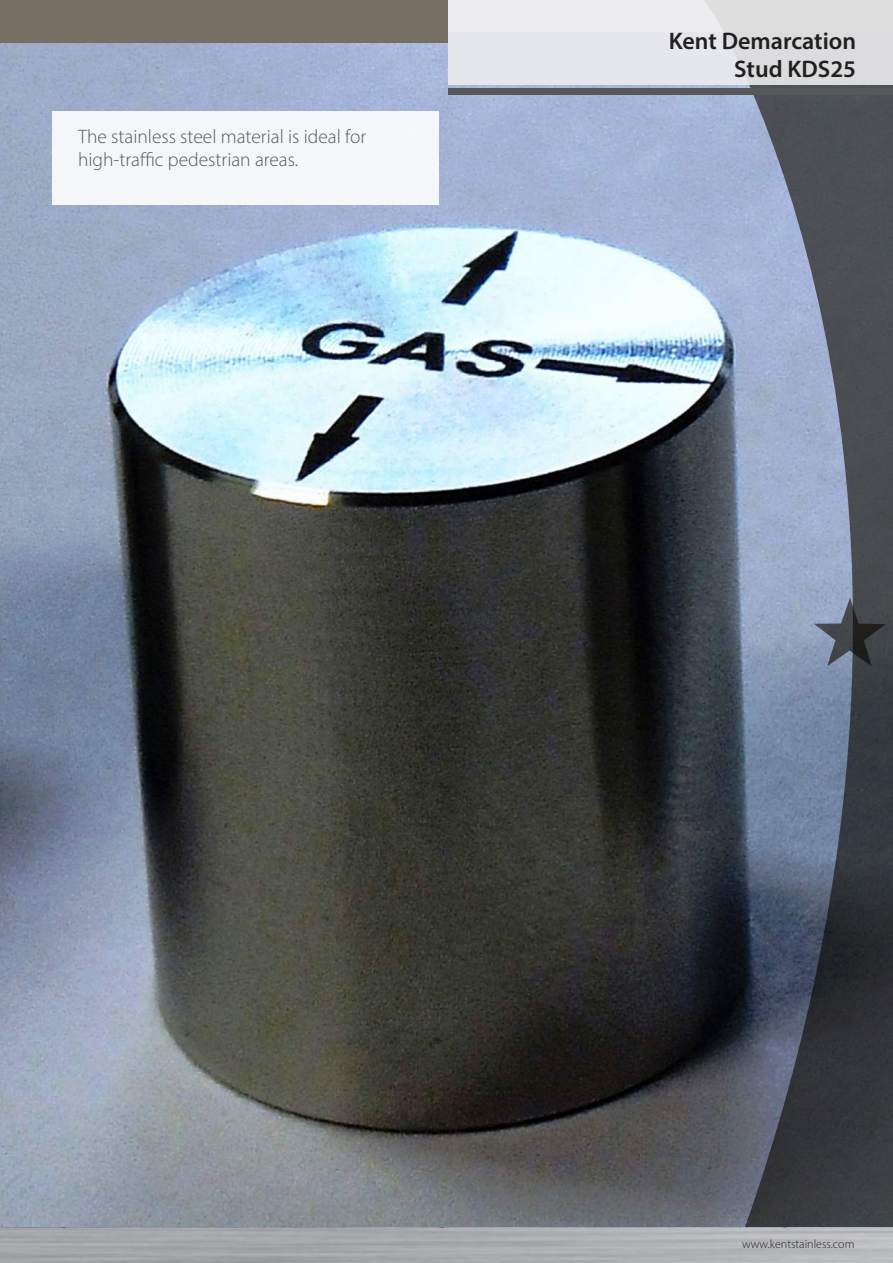
<style>
.page{position:relative;width:893px;height:1263px;background:#fff}
.page>*{position:absolute;margin:0;border:0;box-sizing:border-box;transform-origin:0 0}
.t1{font:600 24px/28.8px "Myriad Pro";color:#231f20;text-align:right}
.t2{font:300 19.5px/22.5px "Myriad Pro";color:#57585a}
.t3{font:300 12px "Myriad Pro";color:#231f20}
</style>
<div class="page">
<img style="left:0;top:43px;width:700px;height:1184px">
<svg style="left:700px;top:85px;width:193px;height:1142px;background:#5e6777"></svg>
<svg style="left:808px;top:592px;width:84px;height:80px;background:#5d6572"></svg>
<div style="left:0;top:0;width:448px;height:43px;background:#767064"></div>
<div style="left:448px;top:88px;width:445px;height:6px;background:#57585a"></div>
<div style="left:448px;top:0;width:445px;height:85px;background:linear-gradient(to right,#ebedf2,#dcdcdd)"></div>
<img style="left:0;top:1227px;width:893px;height:36px">
<div style="left:52px;top:111px;width:387px;height:94px;background:#f5f6fa"></div>
<p class="t2" style="left:78px;top:125px;width:290px">The stainless steel material is ideal for high-traffic pedestrian areas.</p>
<p class="t1" style="left:669px;top:26px;width:189px">Kent Demarcation<br>Stud KDS25</p>
<p class="t3" style="left:742px;top:1237px;width:114px">www.kentstainless.com</p>
</div>
